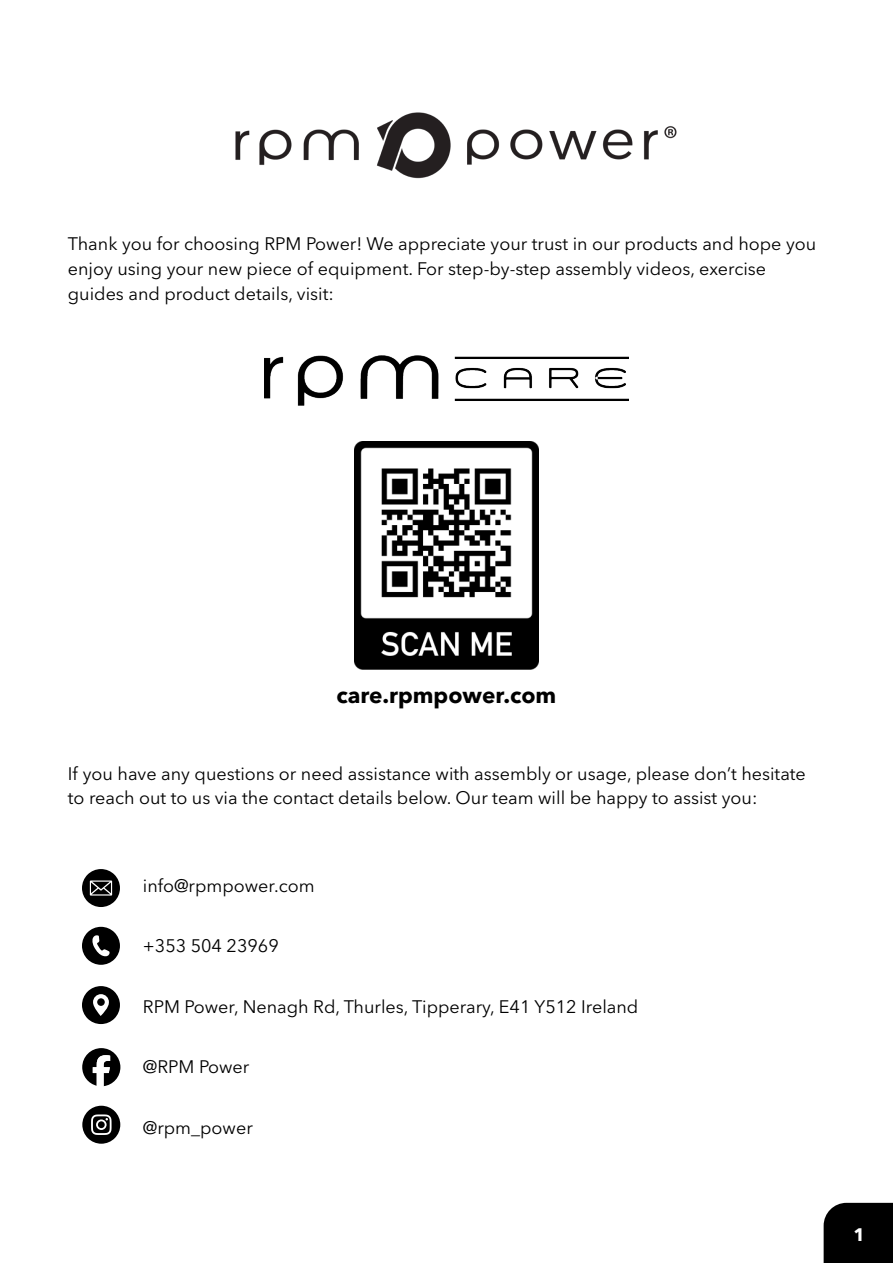
<style>
.page{position:relative;width:893px;height:1263px;background:#fff}
.page>*{position:absolute;margin:0;border:0;box-sizing:border-box;transform-origin:0 0}
.t1{font:700 22.5px "Avenir Next LT Pro";color:#000}
.t2{font:18px/24.6px "Avenir Next LT Pro";color:#000}
.t3{font:700 18px "Avenir Next LT Pro";color:#fff}
</style>
<div class="page">
<img style="left:235px;top:112px;width:442px;height:67px">
<img style="left:264px;top:355px;width:365px;height:50px">
<img style="left:355px;top:442px;width:183px;height:228px">
<svg style="left:82px;top:986px;width:38px;height:38px"></svg>
<svg style="left:82px;top:927px;width:38px;height:38px"></svg>
<svg style="left:82px;top:869px;width:38px;height:38px"></svg>
<svg style="left:82px;top:1106px;width:38px;height:38px"></svg>
<svg style="left:82px;top:1048px;width:38px;height:38px"></svg>
<div style="left:824px;top:1203px;width:69px;height:60px;background:#000"></div>
<p class="t2" style="left:68px;top:232px;width:750px">Thank you for choosing RPM Power! We appreciate your trust in our products and hope you enjoy using your new piece of equipment. For step-by-step assembly videos, exercise guides and product details, visit:</p>
<p class="t1" style="left:337px;top:681px;width:221px">care.rpmpower.com</p>
<p class="t2" style="left:68px;top:761px;width:739px">If you have any questions or need assistance with assembly or usage, please don’t hesitate to reach out to us via the contact details below. Our team will be happy to assist you:</p>
<p class="t2" style="left:143px;top:873px;width:173px">info@rpmpower.com</p>
<p class="t2" style="left:143px;top:933px;width:137px">+353 504 23969</p>
<p class="t2" style="left:143px;top:994px;width:497px">RPM Power, Nenagh Rd, Thurles, Tipperary, E41 Y512 Ireland</p>
<p class="t2" style="left:143px;top:1055px;width:108px">@RPM Power</p>
<p class="t2" style="left:143px;top:1115px;width:111px">@rpm_power</p>
<p class="t3" style="left:853px;top:1224px;width:13px">1</p>
</div>
